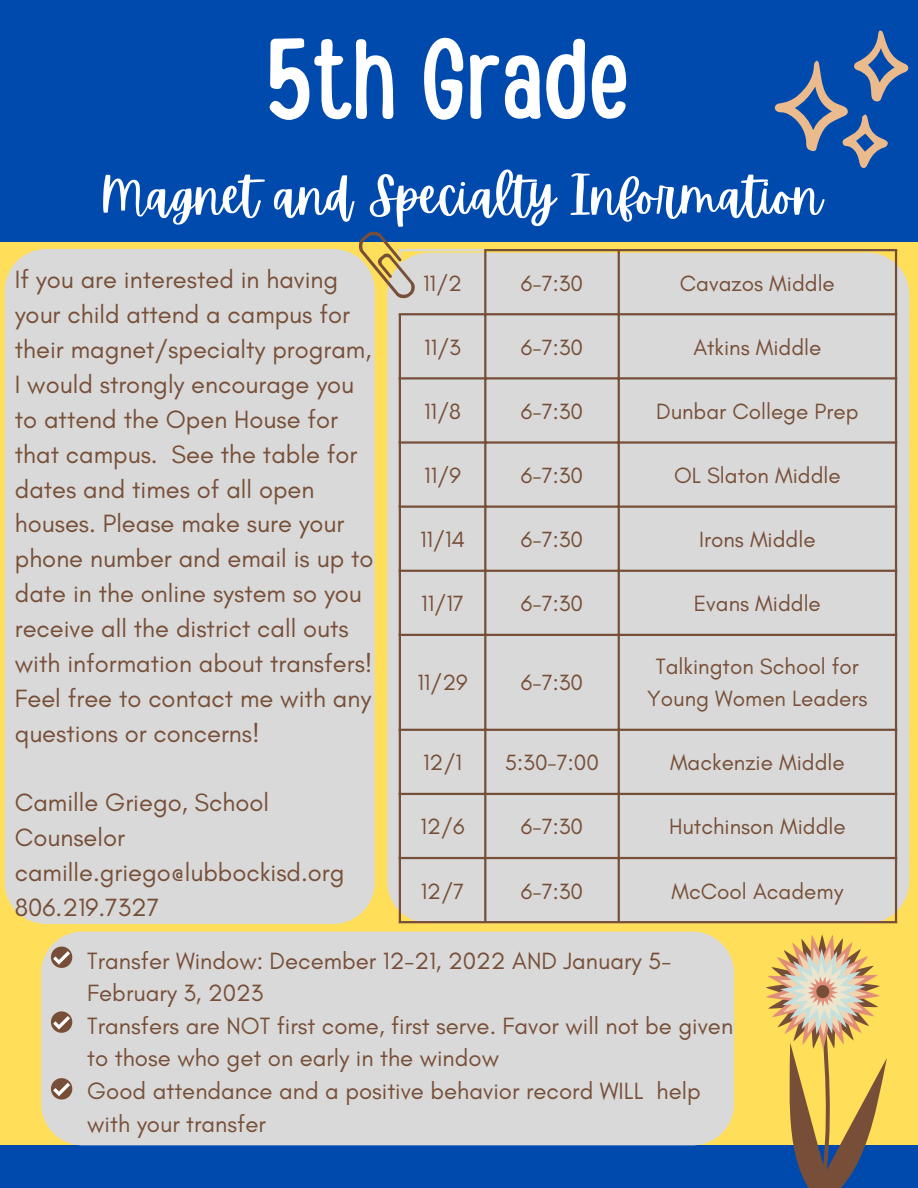
<style>
.page{position:relative;width:918px;height:1188px;background:#ffde59}
.page>*{position:absolute;margin:0;border:0;box-sizing:border-box;transform-origin:0 0}
.t1{font:113.7px "Handy Casual Condensed";color:#fff}
.t2{font:50.4px "Apricots";color:#fff}
.t3{font:25.5px/34.8px "Glacial Indifference";color:#774f38}
.t4{font:24px/32.7px "Glacial Indifference";color:#774f38}
.t5{font:22.5px/31.5px "Glacial Indifference";color:#774f38;text-align:center}
</style>
<div class="page">
<div style="left:0;top:0;width:918px;height:241px;background:#004aad"></div>
<div style="left:0;top:1145px;width:918px;height:43px;background:#004aad"></div>
<svg style="left:775px;top:30px;width:134px;height:138px"></svg>
<div style="left:5px;top:249px;width:370px;height:675px;background:#d9d9d9"></div>
<div style="left:387px;top:253px;width:522px;height:670px;background:#d9d9d9"></div>
<div style="left:41px;top:932px;width:693px;height:213px;background:#d9d9d9"></div>
<svg style="left:749px;top:918px;width:148px;height:270px"></svg>
<svg style="left:51px;top:947px;width:21px;height:21px"></svg>
<svg style="left:51px;top:1011px;width:21px;height:22px"></svg>
<svg style="left:51px;top:1078px;width:21px;height:22px"></svg>
<hr style="left:399px;top:251px;width:2px;height:62px;background:#d9d9d9">
<hr style="left:399px;top:249px;width:85px;height:2px;background:#d9d9d9">
<hr style="left:399px;top:315px;width:2px;height:606px;background:#774f38">
<hr style="left:484px;top:251px;width:2px;height:670px;background:#774f38">
<hr style="left:618px;top:251px;width:2px;height:670px;background:#774f38">
<hr style="left:895px;top:251px;width:2px;height:670px;background:#774f38">
<hr style="left:484px;top:249px;width:413px;height:2px;background:#774f38">
<hr style="left:399px;top:313px;width:498px;height:2px;background:#774f38">
<hr style="left:399px;top:377px;width:498px;height:3px;background:#774f38">
<hr style="left:399px;top:441px;width:498px;height:3px;background:#774f38">
<hr style="left:399px;top:506px;width:498px;height:2px;background:#774f38">
<hr style="left:399px;top:570px;width:498px;height:2px;background:#774f38">
<hr style="left:399px;top:634px;width:498px;height:2px;background:#774f38">
<hr style="left:399px;top:729px;width:498px;height:2px;background:#774f38">
<hr style="left:399px;top:793px;width:498px;height:2px;background:#774f38">
<hr style="left:399px;top:857px;width:498px;height:2px;background:#774f38">
<hr style="left:399px;top:921px;width:498px;height:2px;background:#774f38">
<svg style="left:358px;top:231px;width:58px;height:68px"></svg>
<h1 class="t1" style="left:265px;top:5px;width:366px">5th Grade</h1>
<h2 class="t2" style="left:101px;top:167px;width:723px">Magnet and Specialty Information</h2>
<p class="t3" style="left:15px;top:262px;width:360px">If you are interested in having your child attend a campus for their magnet/specialty program,<br>I would strongly encourage you to attend the Open House for that campus. See the table for dates and times of all open houses. Please make sure your phone number and email is up to date in the online system so you receive all the district call outs with information about transfers!<br>Feel free to contact me with any questions or concerns!</p>
<p class="t5" style="left:423px;top:267px;width:40px">11/2</p>
<p class="t5" style="left:521px;top:267px;width:64px">6-7:30</p>
<p class="t5" style="left:680px;top:267px;width:156px">Cavazos Middle</p>
<p class="t5" style="left:424px;top:331px;width:38px">11/3</p>
<p class="t5" style="left:521px;top:331px;width:64px">6-7:30</p>
<p class="t5" style="left:693px;top:331px;width:130px">Atkins Middle</p>
<p class="t5" style="left:424px;top:395px;width:38px">11/8</p>
<p class="t5" style="left:521px;top:395px;width:64px">6-7:30</p>
<p class="t5" style="left:656px;top:395px;width:204px">Dunbar College Prep</p>
<p class="t5" style="left:424px;top:459px;width:38px">11/9</p>
<p class="t5" style="left:521px;top:459px;width:64px">6-7:30</p>
<p class="t5" style="left:674px;top:459px;width:168px">OL Slaton Middle</p>
<p class="t5" style="left:420px;top:524px;width:47px">11/14</p>
<p class="t5" style="left:521px;top:524px;width:64px">6-7:30</p>
<p class="t5" style="left:699px;top:524px;width:118px">Irons Middle</p>
<p class="t5" style="left:421px;top:588px;width:44px">11/17</p>
<p class="t5" style="left:521px;top:588px;width:64px">6-7:30</p>
<p class="t5" style="left:694px;top:588px;width:129px">Evans Middle</p>
<p class="t5" style="left:417px;top:666px;width:52px">11/29</p>
<p class="t5" style="left:521px;top:666px;width:64px">6-7:30</p>
<p class="t5" style="left:647px;top:651px;width:222px">Talkington School for<br>Young Women Leaders</p>
<p class="t5" style="left:423px;top:747px;width:40px">12/1</p>
<p class="t5" style="left:505px;top:747px;width:96px">5:30-7:00</p>
<p class="t5" style="left:670px;top:747px;width:176px">Mackenzie Middle</p>
<p class="t3" style="left:15px;top:785px;width:331px">Camille Griego, School<br>Counselor camille.griego@lubbockisd.org<br>806.219.7327</p>
<p class="t4" style="left:87px;top:944px;width:647px">Transfer Window: December 12-21, 2022 AND January 5- February 3, 2023<br>Transfers are NOT first come, first serve. Favor will not be given to those who get on early in the window<br>Good attendance and a positive behavior record WILL help with your transfer</p>
<p class="t5" style="left:421px;top:811px;width:45px">12/6</p>
<p class="t5" style="left:521px;top:811px;width:64px">6-7:30</p>
<p class="t5" style="left:669px;top:811px;width:178px">Hutchinson Middle</p>
<p class="t5" style="left:421px;top:875px;width:45px">12/7</p>
<p class="t5" style="left:521px;top:875px;width:64px">6-7:30</p>
<p class="t5" style="left:672px;top:875px;width:173px">McCool Academy</p>
</div>
